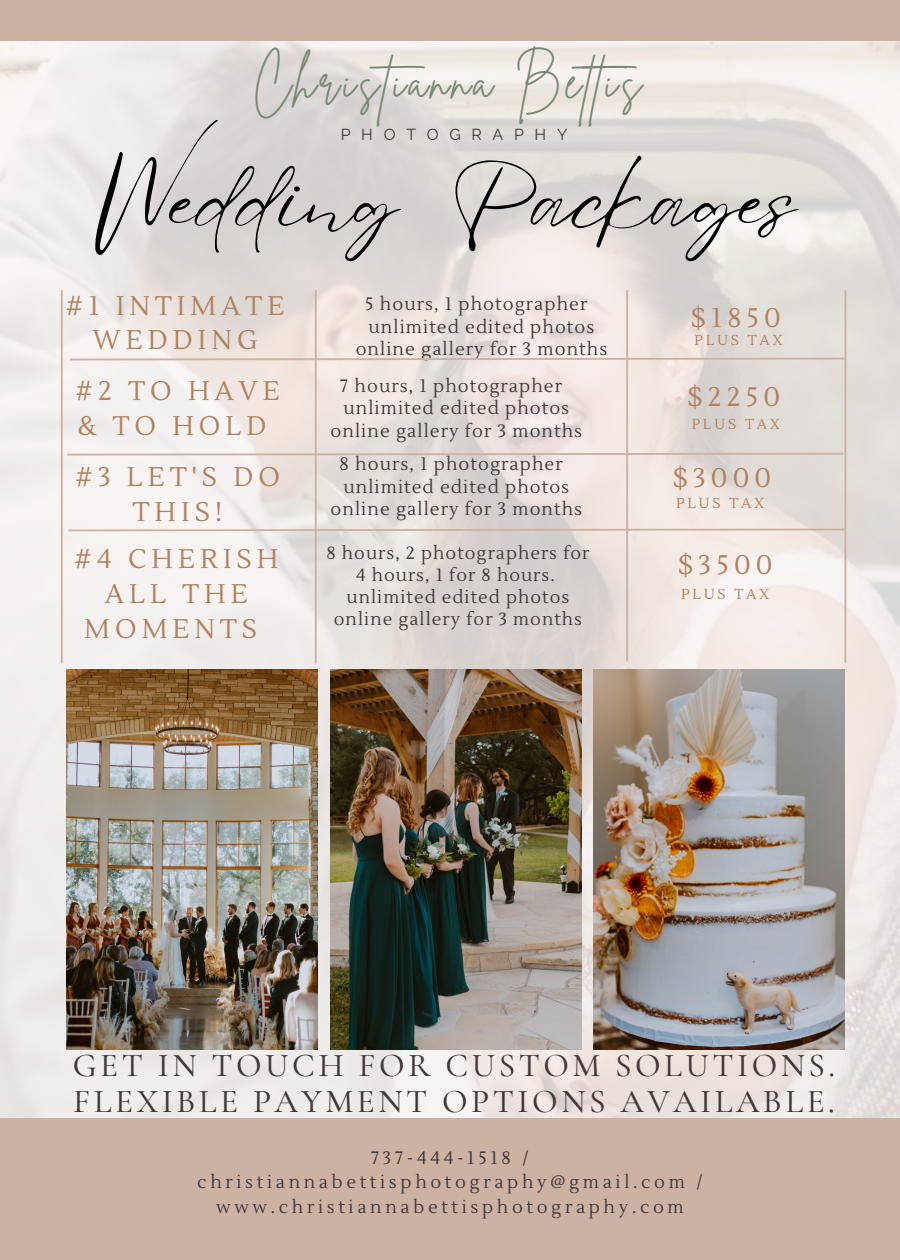
<style>
.page{position:relative;width:900px;height:1260px;background:#fff}
.page>*{position:absolute;margin:0;border:0;box-sizing:border-box;transform-origin:0 0}
.t1{font:87.25px "Eyesome Script";color:#000}
.t2{font:49.25px "Brittany Signature";letter-spacing:.075em;color:#778976}
.t3{font:500 33.25px "Cormorant Garamond";letter-spacing:.105em;color:#403737}
.t4{font:27px/34.8px "Lustria";letter-spacing:.185em;color:#b1825e;text-align:center}
.t5{font:18px "Lustria";letter-spacing:.06em;color:#403737}
.t6{font:18px/24.8px "Lustria";letter-spacing:.205em;color:#403737;text-align:center}
.t7{font:17.75px/22.2px "Lustria";letter-spacing:.06em;color:#403737;text-align:center}
.t8{font:15.75px "Raleway";letter-spacing:.675em;color:#403737}
.t9{font:14.5px "Lustria";letter-spacing:.185em;color:#b1825e}
</style>
<div class="page">
<img style="left:0;top:40px;width:900px;height:1078px">
<img style="left:66px;top:669px;width:252px;height:381px">
<img style="left:330px;top:669px;width:251px;height:381px">
<img style="left:593px;top:669px;width:252px;height:381px">
<div style="left:0;top:0;width:900px;height:40px;background:#cbb2a3"></div>
<div style="left:0;top:1118px;width:900px;height:142px;background:#cbb2a3"></div>
<hr style="left:61px;top:290px;width:2px;height:373px;background:#cbb2a3">
<hr style="left:626px;top:290px;width:2px;height:372px;background:#cbb2a3">
<hr style="left:315px;top:290px;width:2px;height:373px;background:#cbb2a3">
<hr style="left:845px;top:290px;width:1px;height:373px;background:#cbb2a3">
<svg style="left:66px;top:528px;width:779px;height:4px;background:#dbcdc4"></svg>
<svg style="left:65px;top:452px;width:780px;height:5px;background:#ddd0c8"></svg>
<svg style="left:68px;top:357px;width:780px;height:4px;background:#ddcdc4"></svg>
<p class="t2" style="left:253px;top:49px;width:399px">Christianna Bettis</p>
<p class="t8" style="left:341px;top:125px;width:228px">PHOTOGRAPHY</p>
<p class="t1" style="left:91px;top:143px;width:707px">Wedding Packages</p>
<p class="t4" style="left:66px;top:289px;width:220px">#1 INTIMATE<br>WEDDING</p>
<p class="t4" style="left:75px;top:374px;width:206px;text-align:left">#2 TO HAVE &amp; TO HOLD</p>
<p class="t4" style="left:75px;top:460px;width:207px">#3 LET'S DO<br>THIS!</p>
<p class="t4" style="left:74px;top:542px;width:206px">#4 CHERISH<br>ALL THE<br>MOMENTS</p>
<p class="t5" style="left:365px;top:293px;width:224px">5 hours, 1 photographer</p>
<p class="t5" style="left:369px;top:315px;width:227px">unlimited edited photos</p>
<p class="t5" style="left:356px;top:338px;width:253px">online gallery for 3 months</p>
<p class="t5" style="left:340px;top:375px;width:223px">7 hours, 1 photographer</p>
<p class="t5" style="left:343px;top:397px;width:227px">unlimited edited photos</p>
<p class="t5" style="left:331px;top:420px;width:253px">online gallery for 3 months</p>
<p class="t5" style="left:340px;top:453px;width:225px">8 hours, 1 photographer</p>
<p class="t5" style="left:343px;top:476px;width:227px">unlimited edited photos</p>
<p class="t5" style="left:331px;top:498px;width:253px">online gallery for 3 months</p>
<p class="t7" style="left:326px;top:542px;width:264px">8 hours, 2 photographers for<br>4 hours, 1 for 8 hours.</p>
<p class="t7" style="left:347px;top:586px;width:224px">unlimited edited photos</p>
<p class="t7" style="left:334px;top:609px;width:250px">online gallery for 3 months</p>
<p class="t4" style="left:691px;top:301px;width:92px">$1850</p>
<p class="t9" style="left:694px;top:331px;width:90px">PLUS TAX</p>
<p class="t4" style="left:688px;top:381px;width:94px">$2250</p>
<p class="t9" style="left:692px;top:416px;width:90px">PLUS TAX</p>
<p class="t4" style="left:673px;top:462px;width:100px">$3000</p>
<p class="t9" style="left:676px;top:494px;width:90px">PLUS TAX</p>
<p class="t4" style="left:678px;top:548px;width:96px">$3500</p>
<p class="t9" style="left:681px;top:586px;width:90px">PLUS TAX</p>
<p class="t3" style="left:73px;top:1046px;width:764px">GET IN TOUCH FOR CUSTOM SOLUTIONS.</p>
<p class="t3" style="left:73px;top:1082px;width:763px">FLEXIBLE PAYMENT OPTIONS AVAILABLE.</p>
<p class="t6" style="left:197px;top:1146px;width:507px">737-444-1518 / christiannabettisphotography@gmail.com / www.christiannabettisphotography.com</p>
</div>
